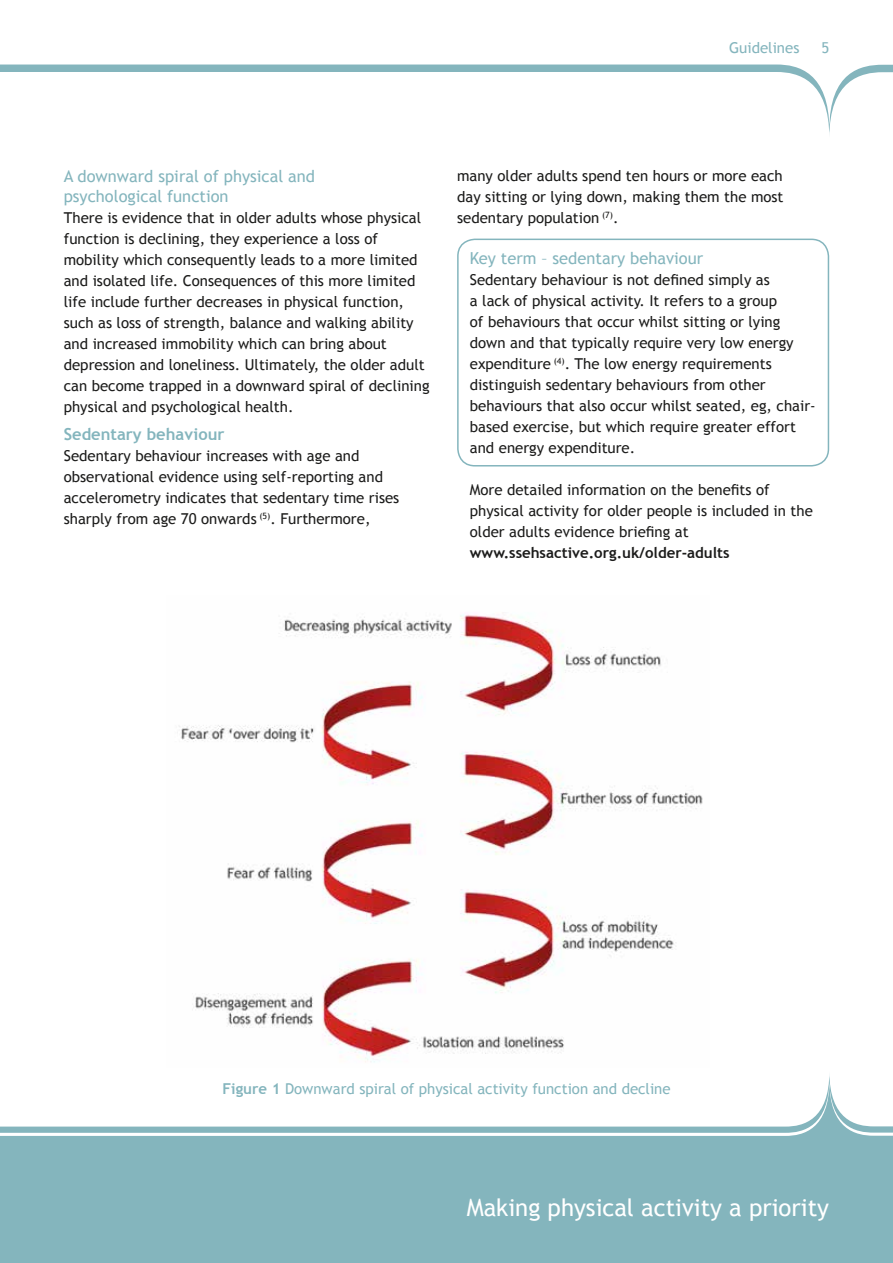
<style>
.page{position:relative;width:893px;height:1263px;background:#fff}
.page>*{position:absolute;margin:0;border:0;box-sizing:border-box;transform-origin:0 0}
.t1{font:24px "Trebuchet MS";color:#fff}
.t2{font:16.5px/19.5px "Trebuchet MS";color:#84b5bd}
.t3{font:700 16.5px "Trebuchet MS";color:#84b5bd}
.t4{font:15px/21px "Trebuchet MS";color:#1c1c1b}
.t5{font:15px "Trebuchet MS";color:#84b5bd}
.t6{font:700 15px "Trebuchet MS";color:#1c1c1b}
.s1{font-weight:700}
</style>
<div class="page">
<svg style="left:1px;top:1081px;width:892px;height:182px;fill:#84b5bd"></svg>
<svg style="left:0;top:65px;width:893px;height:69px"></svg>
<svg style="left:0;top:1126px;width:1px;height:137px"></svg>
<img style="left:179px;top:614px;width:524px;height:449px">
<div style="left:457px;top:239px;width:372px;height:227px;border:2px solid #84b5bd;border-radius:17px"></div>
<p class="t5" style="left:729px;top:38px;width:72px">Guidelines</p>
<p class="t5" style="left:821px;top:38px;width:9px">5</p>
<p class="t2" style="left:64px;top:167px;width:253px">A downward spiral of physical and psychological function</p>
<p class="t4" style="left:64px;top:207px;width:367px">There is evidence that in older adults whose physical function is declining, they experience a loss of mobility which consequently leads to a more limited and isolated life. Consequences of this more limited life include further decreases in physical function, such as loss of strength, balance and walking ability and increased immobility which can bring about depression and loneliness. Ultimately, the older adult can become trapped in a downward spiral of declining physical and psychological health.</p>
<p class="t3" style="left:64px;top:424px;width:162px">Sedentary behaviour</p>
<p class="t4" style="left:64px;top:445px;width:337px">Sedentary behaviour increases with age and observational evidence using self-reporting and accelerometry indicates that sedentary time rises sharply from age 70 onwards <sup>(5)</sup>. Furthermore,</p>
<p class="t4" style="left:457px;top:166px;width:328px;text-align:justify">many older adults spend ten hours or more each day sitting or lying down, making them the most sedentary population <sup>(7)</sup>.</p>
<p class="t2" style="left:470px;top:248px;width:235px">Key term – sedentary behaviour</p>
<p class="t4" style="left:470px;top:269px;width:347px">Sedentary behaviour is not defined simply as<br>a lack of physical activity. It refers to a group<br>of behaviours that occur whilst sitting or lying down and that typically require very low energy expenditure <sup>(4)</sup>. The low energy requirements distinguish sedentary behaviours from other behaviours that also occur whilst seated, eg, chair&shy;based exercise, but which require greater effort and energy expenditure.</p>
<p class="t4" style="left:470px;top:479px;width:344px">More detailed information on the benefits of physical activity for older people is included in the older adults evidence briefing at</p>
<p class="t6" style="left:470px;top:543px;width:261px">www.ssehsactive.org.uk/older-adults</p>
<p class="t5" style="left:223px;top:1080px;width:450px"><span class="s1">Figure 1</span> Downward spiral of physical activity function and decline</p>
<h1 class="t1" style="left:467px;top:1193px;width:364px">Making physical activity a priority</h1>
</div>
